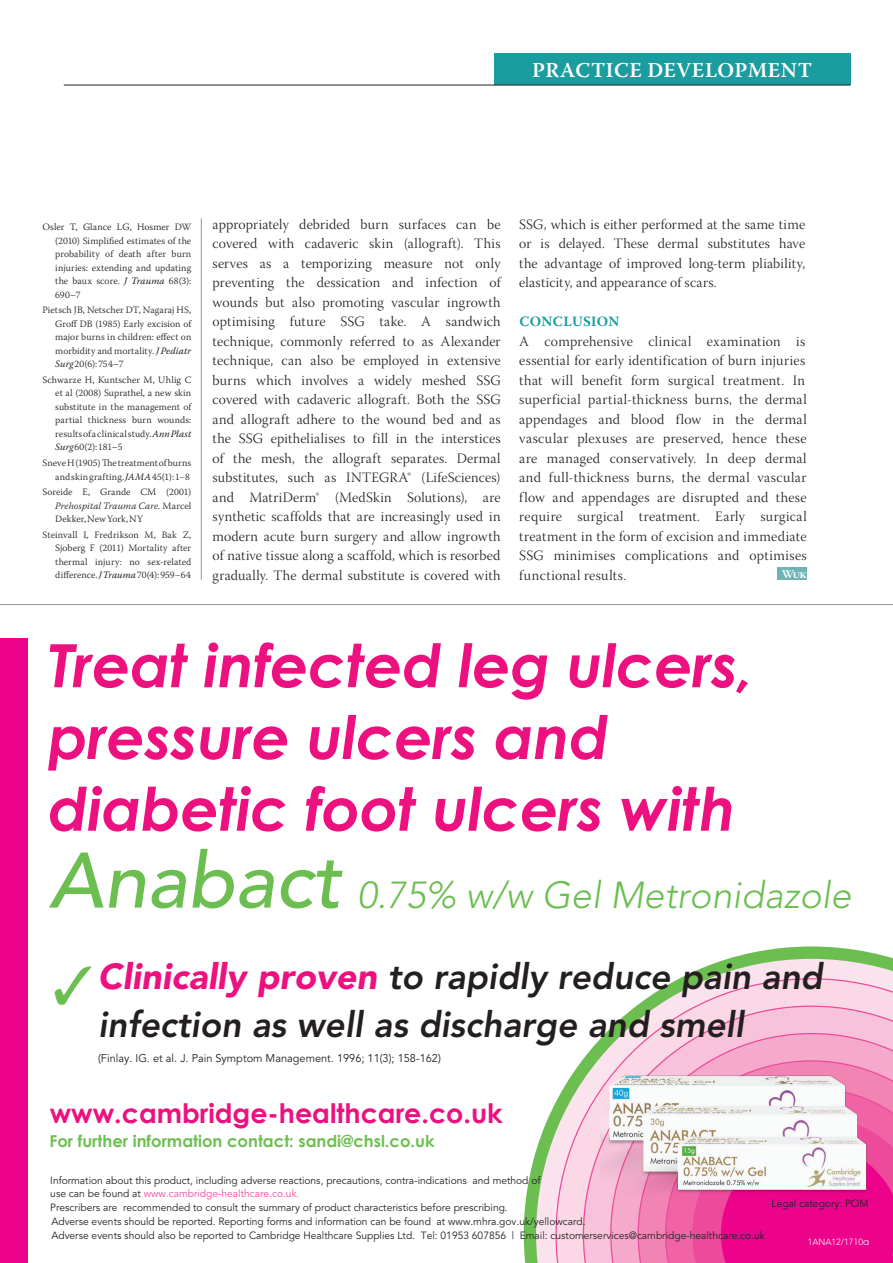
<style>
.page{position:relative;width:893px;height:1263px;background:#fff}
.page>*{position:absolute;margin:0;border:0;box-sizing:border-box;transform-origin:0 0}
.t1{font:italic 700 59.85px/71.7px "Century Gothic";letter-spacing:-.005em;color:#ed107f}
.t2{font:italic 300 37.35px "Avenir";color:#6cbe51}
.t3{font:italic 800 35.85px/47.4px "Avenir";color:#231f20}
.t4{font:700 26.85px "Century Gothic";color:#ed107f}
.t5{font:600 21px "Warnock Pro";letter-spacing:.025em;color:#fff}
.t6{font:700 16.5px "Century Gothic";color:#6ebf53}
.t7{font:14.25px/19.5px "Warnock Pro Light Subh";letter-spacing:.02em;color:#231f20;text-align:justify}
.t8{font:700 14.25px "Warnock Pro";letter-spacing:.025em;color:#1b9c9e}
.t9{font:12px "Warnock Pro Bold Subh";color:#fff}
.t10{font:11.25px "Avenir";color:#231f20}
.t11{font:10.5px/13.5px "Avenir";color:#231f20}
.t12{font:300 9.75px/13.5px "Warnock Pro";letter-spacing:.01em;color:#231f20;text-align:justify}
.t13{font:300 9px "Avenir";color:#fff}
.s1{font-weight:400;font-style:italic}
.s2{font-style:italic}
.s3{font-weight:500;font-size:77.7px}
.s4{font-weight:900;color:#ed107f}
.s5{color:#ed4a9b}
.s6{font-family:"Century Gothic";font-weight:400}
</style>
<div class="page">
<div style="left:494px;top:54px;width:356px;height:31px;background:#1b9c9e"></div>
<hr style="left:64px;top:85px;width:786px;height:1px;background:#231f20">
<div style="left:777px;top:567px;width:30px;height:13px;background:#6fb3b7"></div>
<hr style="left:201px;top:218px;width:1px;height:362px;background:#939598">
<svg style="left:524px;top:946px;width:369px;height:317px"></svg>
<svg style="left:555px;top:978px;width:338px;height:285px"></svg>
<svg style="left:583px;top:1005px;width:310px;height:258px;background:#eecdd6"></svg>
<svg style="left:610px;top:1033px;width:283px;height:230px;background:#f5b5d0"></svg>
<svg style="left:638px;top:1060px;width:255px;height:203px;background:#f393be"></svg>
<div style="left:0;top:638px;width:28px;height:625px;background:#ed028c"></div>
<svg style="left:665px;top:1088px;width:228px;height:175px;background:#ed1f93"></svg>
<img style="left:601px;top:1070px;width:271px;height:126px">
<hr style="left:0;top:604px;width:893px;height:1px;background:#939598">
<h3 class="t5" style="left:532px;top:58px;width:282px">PRACTICE DEVELOPMENT</h3>
<p class="t12" style="left:55px;top:220px;width:138px;text-indent:-13px">Osler T, Glance LG, Hosmer DW (2010) Simplified estimates of the probability of death after burn injuries: extending and updating the baux score. <span class="s1">J Trauma</span> 68(3):<br>690–7</p>
<p class="t12" style="left:55px;top:303px;width:138px;text-indent:-13px">Pietsch JB, Netscher DT, Nagaraj HS, Groff DB (1985) Early excision of major burns in children: effect on morbidity and mortality. <span class="s1">J Pediatr Surg</span> 20(6): 754–7</p>
<p class="t12" style="left:55px;top:373px;width:138px;text-indent:-13px">Schwarze H, Kuntscher M, Uhlig C et al (2008) Suprathel, a new skin substitute in the management of partial thickness burn wounds: results of a clinical study. <span class="s1">Ann Plast Surg</span> 60(2): 181–5</p>
<p class="t12" style="left:43px;top:456px;width:150px;text-align:right">Sneve H (1905) The treatment of burns and skin grafting. <span class="s1">JAMA</span> 45(1): 1−8</p>
<p class="t12" style="left:55px;top:485px;width:138px;text-indent:-13px">Soreide E, Grande CM (2001)<br><span class="s2">Prehospital Trauma Care.</span> Marcel Dekker, New York, NY</p>
<p class="t12" style="left:55px;top:528px;width:138px;text-indent:-13px">Steinvall I, Fredrikson M, Bak Z, Sjoberg F (2011) Mortality after thermal injury: no sex-related difference. <span class="s1">J Trauma</span> 70(4): 959−64</p>
<p class="t7" style="left:213px;top:216px;width:290px">appropriately debrided burn surfaces can be covered with cadaveric skin (allograft). This serves as a temporizing measure not only preventing the dessication and infection of wounds but also promoting vascular ingrowth optimising future SSG take. A sandwich technique, commonly referred to as Alexander technique, can also be employed in extensive burns which involves a widely meshed SSG covered with cadaveric allograft. Both the SSG and allograft adhere to the wound bed and as the SSG epithelialises to fill in the interstices of the mesh, the allograft separates. Dermal substitutes, such as INTEGRA® (LifeSciences) and MatriDerm® (MedSkin Solutions), are synthetic scaffolds that are increasingly used in modern acute burn surgery and allow ingrowth of native tissue along a scaffold, which is resorbed gradually. The dermal substitute is covered with</p>
<p class="t7" style="left:519px;top:216px;width:287px">SSG, which is either performed at the same time or is delayed. These dermal substitutes have the advantage of improved long-term pliability, elasticity, and appearance of scars.</p>
<p class="t8" style="left:519px;top:313px;width:102px">CONCLUSION</p>
<p class="t7" style="left:519px;top:333px;width:289px">A comprehensive clinical examination is essential for early identification of burn injuries that will benefit form surgical treatment. In superficial partial-thickness burns, the dermal appendages and blood flow in the dermal vascular plexuses are preserved, hence these are managed conservatively. In deep dermal and full-thickness burns, the dermal vascular flow and appendages are disrupted and these require surgical treatment. Early surgical treatment in the form of excision and immediate SSG minimises complications and optimises functional results.</p>
<p class="t9" style="left:782px;top:567px;width:26px">Wuk</p>
<h1 class="t1" style="left:48px;top:627px;width:708px">Treat infected leg ulcers, pressure ulcers and diabetic foot ulcers with</h1>
<h2 class="t2" style="left:49px;top:873px;width:804px"><span class="s3">Anabact</span> 0.75% w/w Gel Metronidazole</h2>
<h3 class="t3" style="left:98px;top:953px;width:726px"><span class="s4">Clinically proven</span> to rapidly reduce pain and infection as well as discharge and smell</h3>
<p class="t10" style="left:98px;top:1051px;width:344px">(Finlay. IG. et al. J. Pain Symptom Management. 1996; 11(3); 158-162)</p>
<h3 class="t4" style="left:50px;top:1093px;width:455px">www.cambridge-healthcare.co.uk</h3>
<p class="t6" style="left:50px;top:1128px;width:387px">For further information contact: sandi@chsl.co.uk</p>
<p class="t11" style="left:50px;top:1174px;width:492px">Information about this product, including adverse reactions, precautions, contra-indications and method of use can be found at <span class="s5">www.cambridge-healthcare.co.uk.<br></span>Prescribers are recommended to consult the summary of product characteristics before prescribing.</p>
<p class="t11" style="left:51px;top:1215px;width:715px">Adverse events should be reported. Reporting forms and information can be found at www.mhra.gov.uk/yellowcard.<br>Adverse events should also be reported to Cambridge Healthcare Supplies Ltd. Tel: 01953 607856 | Email: customerservices@cambridge-healthcare.co.uk</p>
<p class="t11" style="left:772px;top:1197px;width:99px">Legal category: POM</p>
<p class="t13" style="left:808px;top:1236px;width:63px">1ANA12/17<span class="s6">1</span>0<span class="s6">a</span></p>
</div>
